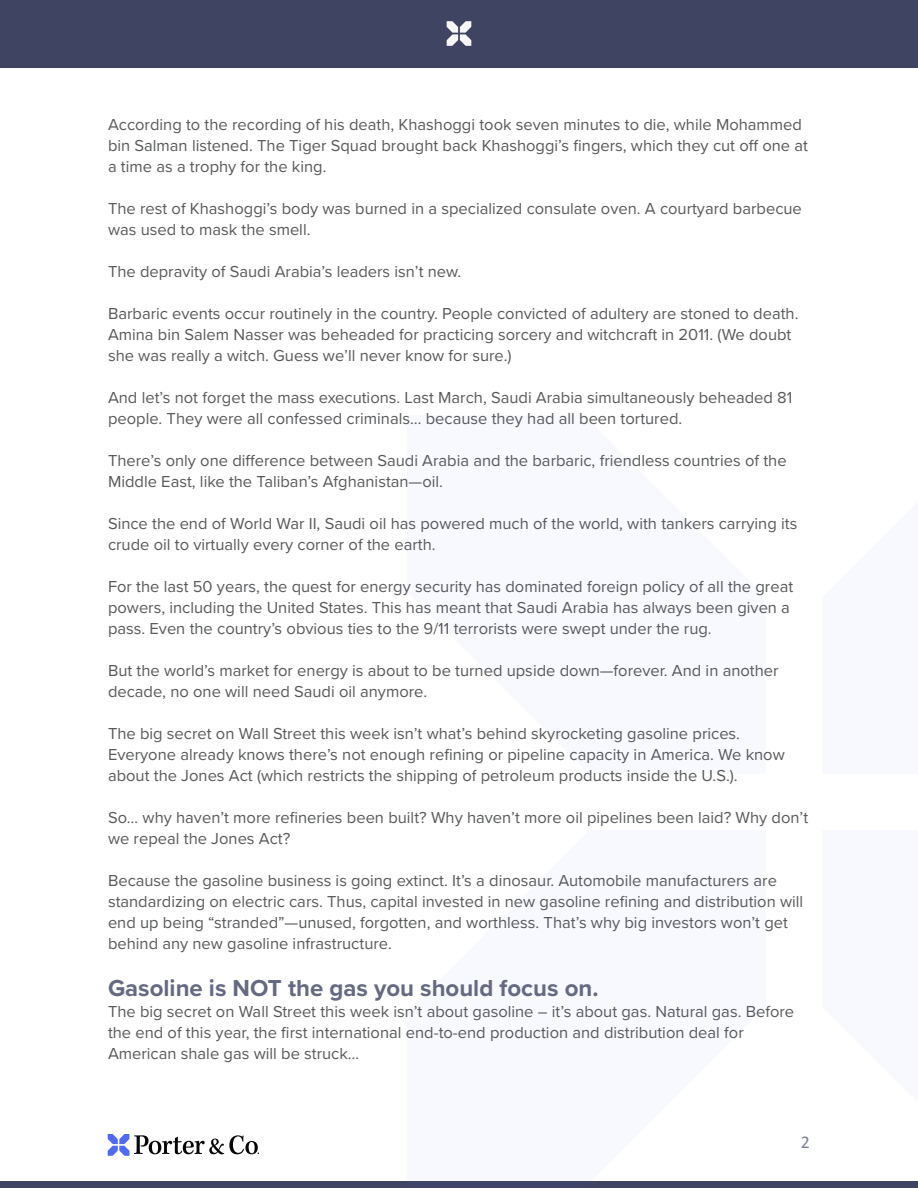
<style>
.page{position:relative;width:918px;height:1188px;background:#fff}
.page>*{position:absolute;margin:0;border:0;box-sizing:border-box;transform-origin:0 0}
.t1{font:700 24px "Proxima Nova";color:#656982}
.t2{font:18px "Calibri";color:#808498}
.t3{font:16.5px/21px "Proxima Nova";color:#58595b}
</style>
<div class="page">
<div style="left:0;top:0;width:918px;height:67px;background:#3f4463"></div>
<div style="left:0;top:1181px;width:918px;height:7px;background:#3f4463"></div>
<svg style="left:447px;top:21px;width:24px;height:25px"></svg>
<svg style="left:108px;top:1134px;width:151px;height:22px"></svg>
<p class="t3" style="left:108px;top:113px;width:702px">According to the recording of his death, Khashoggi took seven minutes to die, while Mohammed bin Salman listened. The Tiger Squad brought back Khashoggi’s fingers, which they cut off one at a time as a trophy for the king.</p>
<p class="t3" style="left:108px;top:197px;width:695px">The rest of Khashoggi’s body was burned in a specialized consulate oven. A courtyard barbecue was used to mask the smell.</p>
<p class="t3" style="left:108px;top:260px;width:355px">The depravity of Saudi Arabia’s leaders isn’t new.</p>
<p class="t3" style="left:108px;top:302px;width:692px">Barbaric events occur routinely in the country. People convicted of adultery are stoned to death.<br>Amina bin Salem Nasser was beheaded for practicing sorcery and witchcraft in 2011. (We doubt she was really a witch. Guess we’ll never know for sure.)</p>
<p class="t3" style="left:108px;top:386px;width:686px">And let’s not forget the mass executions. Last March, Saudi Arabia simultaneously beheaded 81 people. They were all confessed criminals… because they had all been tortured.</p>
<p class="t3" style="left:108px;top:449px;width:680px">There’s only one difference between Saudi Arabia and the barbaric, friendless countries of the<br>Middle East, like the Taliban’s Afghanistan—oil.</p>
<p class="t3" style="left:108px;top:512px;width:691px">Since the end of World War II, Saudi oil has powered much of the world, with tankers carrying its crude oil to virtually every corner of the earth.</p>
<p class="t3" style="left:108px;top:575px;width:687px">For the last 50 years, the quest for energy security has dominated foreign policy of all the great powers, including the United States. This has meant that Saudi Arabia has always been given a pass. Even the country’s obvious ties to the 9/11 terrorists were swept under the rug.</p>
<p class="t3" style="left:108px;top:659px;width:672px">But the world’s market for energy is about to be turned upside down—forever. And in another decade, no one will need Saudi oil anymore.</p>
<p class="t3" style="left:108px;top:722px;width:678px">The big secret on Wall Street this week isn’t what’s behind skyrocketing gasoline prices.<br>Everyone already knows there’s not enough refining or pipeline capacity in America. We know about the Jones Act (which restricts the shipping of petroleum products inside the U.S.).</p>
<p class="t3" style="left:108px;top:806px;width:702px">So… why haven’t more refineries been built? Why haven’t more oil pipelines been laid? Why don’t we repeal the Jones Act?</p>
<p class="t3" style="left:108px;top:869px;width:697px">Because the gasoline business is going extinct. It’s a dinosaur. Automobile manufacturers are standardizing on electric cars. Thus, capital invested in new gasoline refining and distribution will end up being “stranded”—unused, forgotten, and worthless. That’s why big investors won’t get behind any new gasoline infrastructure.</p>
<h1 class="t1" style="left:108px;top:970px;width:492px">Gasoline is NOT the gas you should focus on.</h1>
<p class="t3" style="left:108px;top:1000px;width:688px">The big secret on Wall Street this week isn’t about gasoline – it’s about gas. Natural gas. Before the end of this year, the first international end-to-end production and distribution deal for<br>American shale gas will be struck…</p>
<p class="t2" style="left:801px;top:1130px;width:11px">2</p>
</div>
